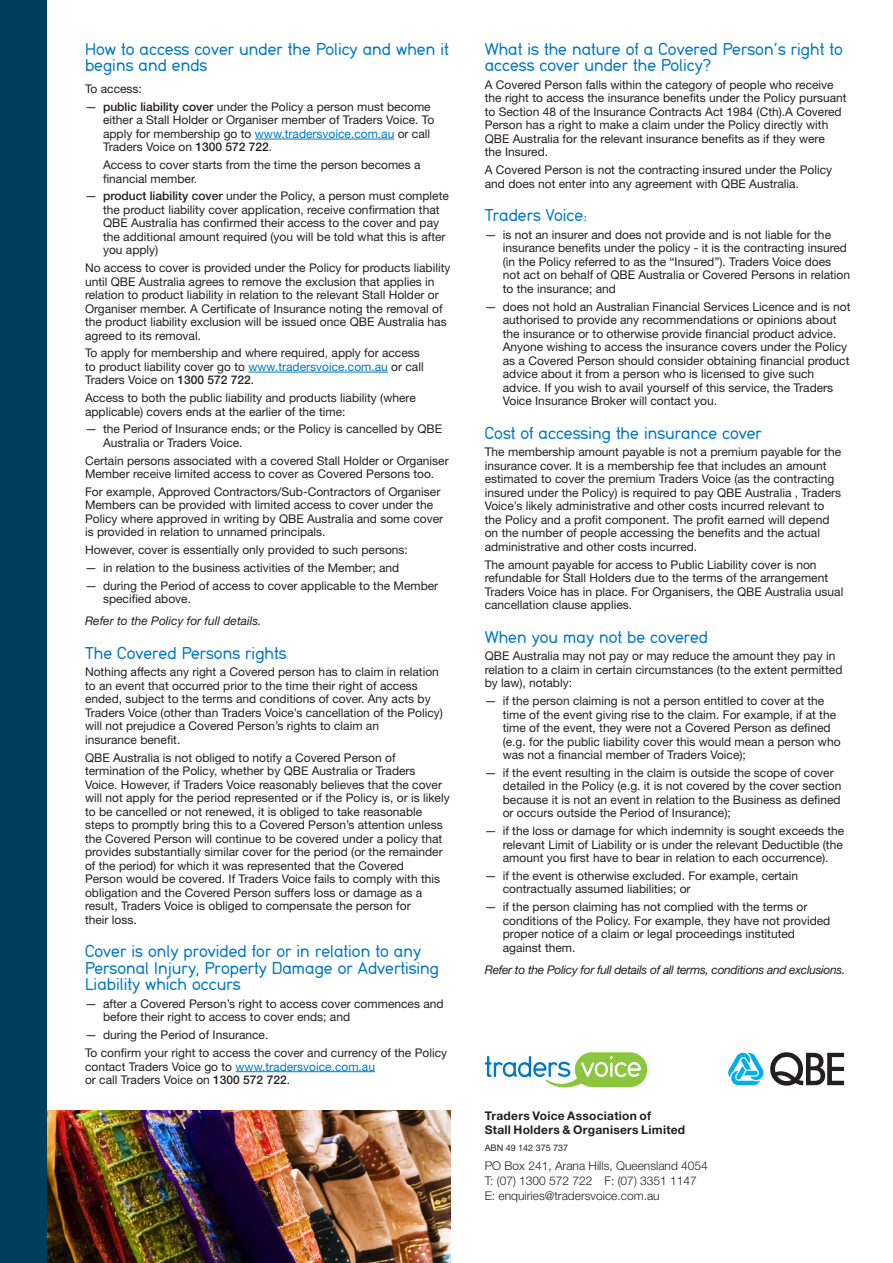
<style>
.page{position:relative;width:893px;height:1263px;background:#fff}
.page>*{position:absolute;margin:0;border:0;box-sizing:border-box;transform-origin:0 0}
.heading_3{font:18px/16.5px "Din 16";color:#0079c2}
.Bodystyle{font:12px/13.5px "Helvetica Neue LT Std";color:#231f20}
.Bullet{font:12px/13.5px "Helvetica Neue LT Std";color:#231f20}
.address{font:300 12px/15px "Helvetica Neue LT Std";color:#231f20}
.Bodystyle_Italic{font:italic 12px "Helvetica Neue LT Std";letter-spacing:-.025em;color:#231f20}
.Indent_1{font:12px/13.5px "Helvetica Neue LT Std";color:#231f20}
.Division_Identifier{font:700 12px/14.2px "Helvetica Neue LT Std";letter-spacing:.025em;color:#231f20}
.Bodystyle_Italic-2{font:italic 12px "Helvetica Neue LT Std";color:#231f20}
.ABN{font:9px "Helvetica Neue LT Std";color:#231f20}
.s1{font-weight:500}
.s2{color:#0079c2}
</style>
<div class="page">
<img style="left:47px;top:1111px;width:404px;height:152px">
<hr style="left:255px;top:139px;width:139px;height:1px;background:#0079c2">
<hr style="left:248px;top:372px;width:140px;height:1px;background:#0079c2">
<hr style="left:236px;top:1071px;width:139px;height:1px;background:#0079c2">
<div style="left:0;top:0;width:47px;height:1263px;background:#003e5e"></div>
<div style="left:575px;top:1052px;width:72px;height:35px;background:#8bc63e;border-radius:17px"></div>
<svg style="left:485px;top:1055px;width:156px;height:32px"></svg>
<svg style="left:770px;top:1052px;width:74px;height:34px"></svg>
<svg style="left:728px;top:1052px;width:36px;height:33px"></svg>
<p class="heading_3" style="left:85px;top:41px;width:365px">How to access cover under the Policy and when it begins and ends</p>
<p class="Bodystyle" style="left:85px;top:82px;width:58px">To access:</p>
<p class="Bullet" style="left:103px;top:100px;width:333px;text-indent:-18px">— <span class="s1">public liability cover</span> under the Policy a person must become either a Stall Holder or Organiser member of Traders Voice. To apply for membership go to <span class="s2">www.tradersvoice.com.au</span> or call Traders Voice on <span class="s1">1300 572 722</span>.</p>
<p class="Indent_1" style="left:103px;top:158px;width:319px">Access to cover starts from the time the person becomes a financial member.</p>
<p class="Bullet" style="left:103px;top:189px;width:347px;text-indent:-18px">— <span class="s1">product liability cover</span> under the Policy, a person must complete the product liability cover application, receive confirmation that QBE Australia has confirmed their access to the cover and pay the additional amount required (you will be told what this is after you apply)</p>
<p class="Bodystyle" style="left:85px;top:261px;width:367px">No access to cover is provided under the Policy for products liability until QBE Australia agrees to remove the exclusion that applies in relation to product liability in relation to the relevant Stall Holder or Organiser member. A Certificate of Insurance noting the removal of the product liability exclusion will be issued once QBE Australia has agreed to its removal.</p>
<p class="Bodystyle" style="left:85px;top:346px;width:340px">To apply for membership and where required, apply for access to product liability cover go to <span class="s2">www.tradersvoice.com.au</span> or call<br>Traders Voice on <span class="s1">1300 572 722</span>.</p>
<p class="Bodystyle" style="left:85px;top:391px;width:332px">Access to both the public liability and products liability (where applicable) covers ends at the earlier of the time:</p>
<p class="Bullet" style="left:103px;top:422px;width:340px;text-indent:-18px">— the Period of Insurance ends; or the Policy is cancelled by QBE<br>Australia or Traders Voice.</p>
<p class="Bodystyle" style="left:85px;top:453px;width:365px">Certain persons associated with a covered Stall Holder or Organiser<br>Member receive limited access to cover as Covered Persons too.</p>
<p class="Bodystyle" style="left:85px;top:485px;width:360px">For example, Approved Contractors/Sub-Contractors of Organiser Members can be provided with limited access to cover under the Policy where approved in writing by QBE Australia and some cover is provided in relation to unnamed principals.</p>
<p class="Bodystyle" style="left:85px;top:543px;width:324px">However, cover is essentially only provided to such persons:</p>
<p class="Bullet" style="left:85px;top:561px;width:316px">— in relation to the business activities of the Member; and</p>
<p class="Bullet" style="left:103px;top:578px;width:337px;text-indent:-18px">— during the Period of access to cover applicable to the Member specified above.</p>
<p class="Bodystyle_Italic-2" style="left:85px;top:614px;width:178px">Refer to the Policy for full details.</p>
<p class="heading_3" style="left:85px;top:645px;width:203px">The Covered Persons rights</p>
<p class="Bodystyle" style="left:85px;top:665px;width:359px">Nothing affects any right a Covered person has to claim in relation to an event that occurred prior to the time their right of access ended, subject to the terms and conditions of cover. Any acts by Traders Voice (other than Traders Voice’s cancellation of the Policy) will not prejudice a Covered Person’s rights to claim an<br>insurance benefit.</p>
<p class="Bodystyle" style="left:85px;top:750px;width:366px">QBE Australia is not obliged to notify a Covered Person of termination of the Policy, whether by QBE Australia or Traders Voice. However, if Traders Voice reasonably believes that the cover will not apply for the period represented or if the Policy is, or is likely to be cancelled or not renewed, it is obliged to take reasonable steps to promptly bring this to a Covered Person’s attention unless the Covered Person will continue to be covered under a policy that provides substantially similar cover for the period (or the remainder of the period) for which it was represented that the Covered<br>Person would be covered. If Traders Voice fails to comply with this obligation and the Covered Person suffers loss or damage as a result, Traders Voice is obliged to compensate the person for<br>their loss.</p>
<p class="heading_3" style="left:85px;top:943px;width:356px">Cover is only provided for or in relation to any<br>Personal Injury, Property Damage or Advertising<br>Liability which occurs</p>
<p class="Bullet" style="left:103px;top:997px;width:342px;text-indent:-18px">— after a Covered Person’s right to access cover commences and before their right to access to cover ends; and</p>
<p class="Bullet" style="left:85px;top:1028px;width:185px">— during the Period of Insurance.</p>
<p class="Bodystyle" style="left:85px;top:1046px;width:364px">To confirm your right to access the cover and currency of the Policy contact Traders Voice go to <span class="s2">www.tradersvoice.com.au<br></span>or call Traders Voice on <span class="s1">1300 572 722</span>.</p>
<p class="heading_3" style="left:485px;top:41px;width:360px">What is the nature of a Covered Person’s right to access cover under the Policy?</p>
<p class="Bodystyle" style="left:485px;top:78px;width:363px">A Covered Person falls within the category of people who receive the right to access the insurance benefits under the Policy pursuant to Section 48 of the Insurance Contracts Act 1984 (Cth).A Covered Person has a right to make a claim under the Policy directly with QBE Australia for the relevant insurance benefits as if they were<br>the Insured.</p>
<p class="Bodystyle" style="left:485px;top:163px;width:349px">A Covered Person is not the contracting insured under the Policy and does not enter into any agreement with QBE Australia.</p>
<p class="heading_3" style="left:485px;top:207px;width:104px">Traders Voice:</p>
<p class="Bullet" style="left:503px;top:228px;width:349px;text-indent:-18px">— is not an insurer and does not provide and is not liable for the insurance benefits under the policy - it is the contracting insured (in the Policy referred to as the “Insured”). Traders Voice does not act on behalf of QBE Australia or Covered Persons in relation to the insurance; and</p>
<p class="Bullet" style="left:503px;top:299px;width:349px;text-indent:-18px">— does not hold an Australian Financial Services Licence and is not authorised to provide any recommendations or opinions about the insurance or to otherwise provide financial product advice.<br>Anyone wishing to access the insurance covers under the Policy as a Covered Person should consider obtaining financial product advice about it from a person who is licensed to give such advice. If you wish to avail yourself of this service, the Traders Voice Insurance Broker will contact you.</p>
<p class="heading_3" style="left:485px;top:425px;width:279px">Cost of accessing the insurance cover</p>
<p class="Bodystyle" style="left:485px;top:445px;width:358px">The membership amount payable is not a premium payable for the insurance cover. It is a membership fee that includes an amount estimated to cover the premium Traders Voice (as the contracting insured under the Policy) is required to pay QBE Australia , Traders Voice’s likely administrative and other costs incurred relevant to the Policy and a profit component. The profit earned will depend on the number of people accessing the benefits and the actual administrative and other costs incurred.</p>
<p class="Bodystyle" style="left:485px;top:557px;width:360px">The amount payable for access to Public Liability cover is non refundable for Stall Holders due to the terms of the arrangement Traders Voice has in place. For Organisers, the QBE Australia usual cancellation clause applies.</p>
<p class="heading_3" style="left:485px;top:629px;width:225px">When you may not be covered</p>
<p class="Bodystyle" style="left:485px;top:649px;width:359px">QBE Australia may not pay or may reduce the amount they pay in relation to a claim in certain circumstances (to the extent permitted by law), notably:</p>
<p class="Bullet" style="left:503px;top:694px;width:339px;text-indent:-18px">— if the person claiming is not a person entitled to cover at the time of the event giving rise to the claim. For example, if at the time of the event, they were not a Covered Person as defined (e.g. for the public liability cover this would mean a person who was not a financial member of Traders Voice);</p>
<p class="Bullet" style="left:503px;top:766px;width:340px;text-indent:-18px">— if the event resulting in the claim is outside the scope of cover detailed in the Policy (e.g. it is not covered by the cover section because it is not an event in relation to the Business as defined or occurs outside the Period of Insurance);</p>
<p class="Bullet" style="left:503px;top:824px;width:343px;text-indent:-18px">— if the loss or damage for which indemnity is sought exceeds the relevant Limit of Liability or is under the relevant Deductible (the amount you first have to bear in relation to each occurrence).</p>
<p class="Bullet" style="left:503px;top:869px;width:297px;text-indent:-18px">— if the event is otherwise excluded. For example, certain contractually assumed liabilities; or</p>
<p class="Bullet" style="left:503px;top:900px;width:329px;text-indent:-18px">— if the person claiming has not complied with the terms or conditions of the Policy. For example, they have not provided proper notice of a claim or legal proceedings instituted against them.</p>
<p class="Bodystyle_Italic" style="left:485px;top:962px;width:362px">Refer to the Policy for full details of all terms, conditions and exclusions.</p>
<p class="Division_Identifier" style="left:485px;top:1108px;width:202px">Traders Voice Association of<br>Stall Holders &amp; Organisers Limited</p>
<p class="ABN" style="left:485px;top:1142px;width:85px">ABN 49 142 375 737</p>
<p class="address" style="left:485px;top:1158px;width:225px">PO Box 241, Arana Hills, Queensland 4054<br>T: (07) 1300 572 722 F: (07) 3351 1147<br>E: enquiries@tradersvoice.com.au</p>
</div>
